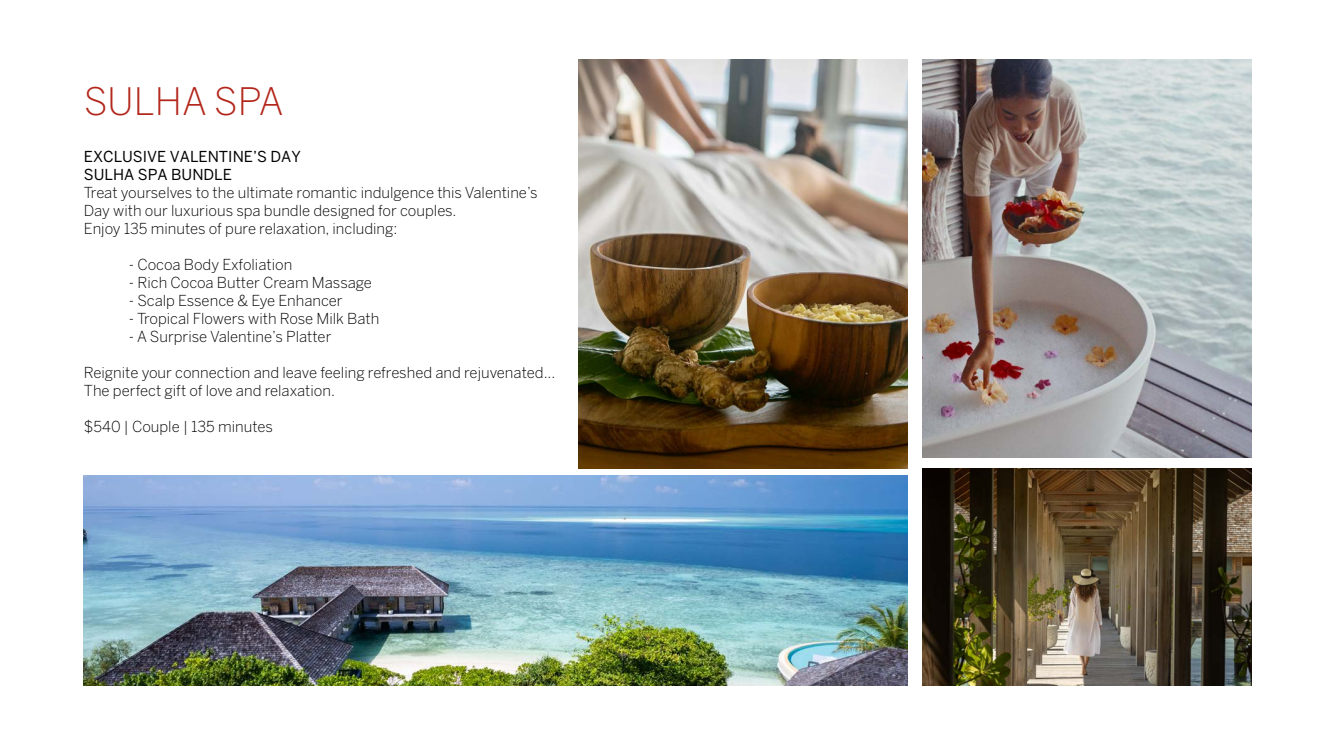
<style>
.page{position:relative;width:1326px;height:745px;background:#fff}
.page>*{position:absolute;margin:0;border:0;box-sizing:border-box;transform-origin:0 0}
.t1{font:300 37.5px "Benton Sans";color:#b3261b}
.t2{font:300 15px/18px "Benton Sans";color:#000}
.t3{font:15px/18px "Benton Sans";color:#000}
</style>
<div class="page">
<img style="left:578px;top:59px;width:329px;height:409px">
<img style="left:922px;top:59px;width:329px;height:398px">
<img style="left:84px;top:475px;width:823px;height:210px">
<img style="left:922px;top:468px;width:329px;height:217px">
<h1 class="t1" style="left:84px;top:79px;width:201px">SULHA SPA</h1>
<p class="t3" style="left:84px;top:147px;width:218px">EXCLUSIVE VALENTINE’S DAY<br>SULHA SPA BUNDLE</p>
<p class="t2" style="left:84px;top:183px;width:455px">Treat yourselves to the ultimate romantic indulgence this Valentine’s<br>Day with our luxurious spa bundle designed for couples.<br>Enjoy 135 minutes of pure relaxation, including:</p>
<p class="t2" style="left:129px;top:255px;width:165px">- Cocoa Body Exfoliation</p>
<p class="t2" style="left:129px;top:273px;width:244px">- Rich Cocoa Butter Cream Massage</p>
<p class="t2" style="left:129px;top:291px;width:215px">- Scalp Essence &amp; Eye Enhancer</p>
<p class="t2" style="left:129px;top:309px;width:252px">- Tropical Flowers with Rose Milk Bath</p>
<p class="t2" style="left:129px;top:327px;width:204px">- A Surprise Valentine’s Platter</p>
<p class="t2" style="left:84px;top:363px;width:473px">Reignite your connection and leave feeling refreshed and rejuvenated...<br>The perfect gift of love and relaxation.</p>
<p class="t2" style="left:84px;top:417px;width:190px">$540 | Couple | 135 minutes</p>
</div>
